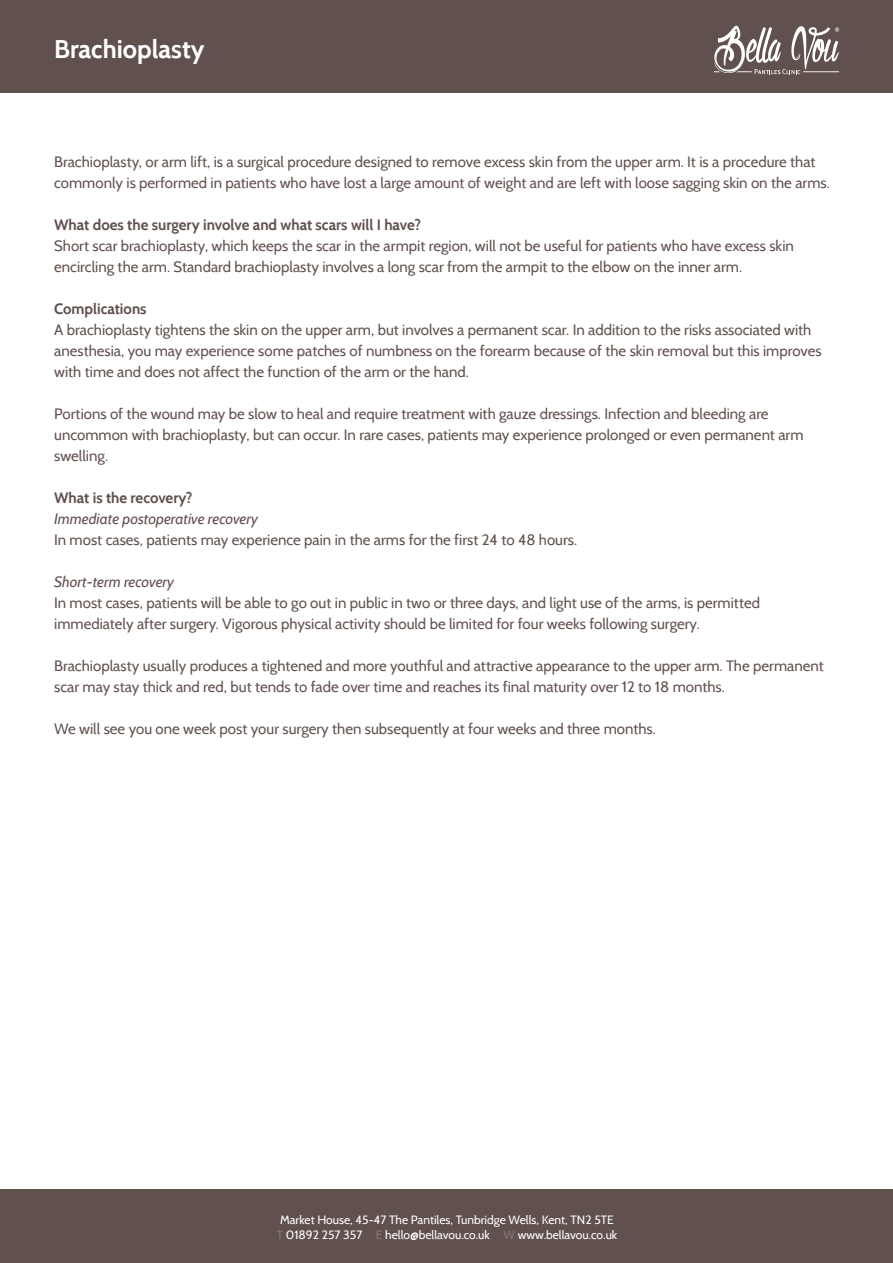
<style>
.page{position:relative;width:893px;height:1263px;background:#fff}
.page>*{position:absolute;margin:0;border:0;box-sizing:border-box;transform-origin:0 0}
.t1{font:700 25.5px "Cabin";color:#fff}
.t2{font:15px/21px "Cabin";color:#61514e}
.t3{font:700 15px "Cabin";color:#61514e}
.t4{font:italic 15px "Cabin";color:#61514e}
.t5{font:12px/14.4px "Cabin";color:#fff}
.s1{color:#877874}
</style>
<div class="page">
<div style="left:0;top:0;width:893px;height:93px;background:#61514e"></div>
<svg style="left:714px;top:26px;width:125px;height:48px"></svg>
<div style="left:0;top:1189px;width:893px;height:74px;background:#61514e"></div>
<h1 class="t1" style="left:54px;top:39px;width:152px">Brachioplasty</h1>
<p class="t2" style="left:54px;top:152px;width:777px">Brachioplasty, or arm lift, is a surgical procedure designed to remove excess skin from the upper arm. It is a procedure that commonly is performed in patients who have lost a large amount of weight and are left with loose sagging skin on the arms.</p>
<p class="t3" style="left:54px;top:218px;width:368px">What does the surgery involve and what scars will I have?</p>
<p class="t2" style="left:54px;top:236px;width:741px">Short scar brachioplasty, which keeps the scar in the armpit region, will not be useful for patients who have excess skin encircling the arm. Standard brachioplasty involves a long scar from the armpit to the elbow on the inner arm.</p>
<p class="t3" style="left:54px;top:302px;width:94px">Complications</p>
<p class="t2" style="left:54px;top:320px;width:769px">A brachioplasty tightens the skin on the upper arm, but involves a permanent scar. In addition to the risks associated with anesthesia, you may experience some patches of numbness on the forearm because of the skin removal but this improves with time and does not affect the function of the arm or the hand.</p>
<p class="t2" style="left:54px;top:404px;width:751px">Portions of the wound may be slow to heal and require treatment with gauze dressings. Infection and bleeding are uncommon with brachioplasty, but can occur. In rare cases, patients may experience prolonged or even permanent arm swelling.</p>
<p class="t3" style="left:54px;top:491px;width:140px">What is the recovery?</p>
<p class="t4" style="left:54px;top:512px;width:205px">Immediate postoperative recovery</p>
<p class="t2" style="left:54px;top:530px;width:524px">In most cases, patients may experience pain in the arms for the first 24 to 48 hours.</p>
<p class="t4" style="left:54px;top:575px;width:121px">Short-term recovery</p>
<p class="t2" style="left:54px;top:593px;width:707px">In most cases, patients will be able to go out in public in two or three days, and light use of the arms, is permitted immediately after surgery. Vigorous physical activity should be limited for four weeks following surgery.</p>
<p class="t2" style="left:54px;top:656px;width:771px">Brachioplasty usually produces a tightened and more youthful and attractive appearance to the upper arm. The permanent scar may stay thick and red, but tends to fade over time and reaches its final maturity over 12 to 18 months.</p>
<p class="t2" style="left:54px;top:719px;width:603px">We will see you one week post your surgery then subsequently at four weeks and three months.</p>
<p class="t5" style="left:277px;top:1214px;width:342px">Market House, 45-47 The Pantiles, Tunbridge Wells, Kent, TN2 5TE<br><span class="s1">T</span> 01892 257 357 <span class="s1">E</span> hello@bellavou.co.uk <span class="s1">W</span> www.bellavou.co.uk</p>
</div>
